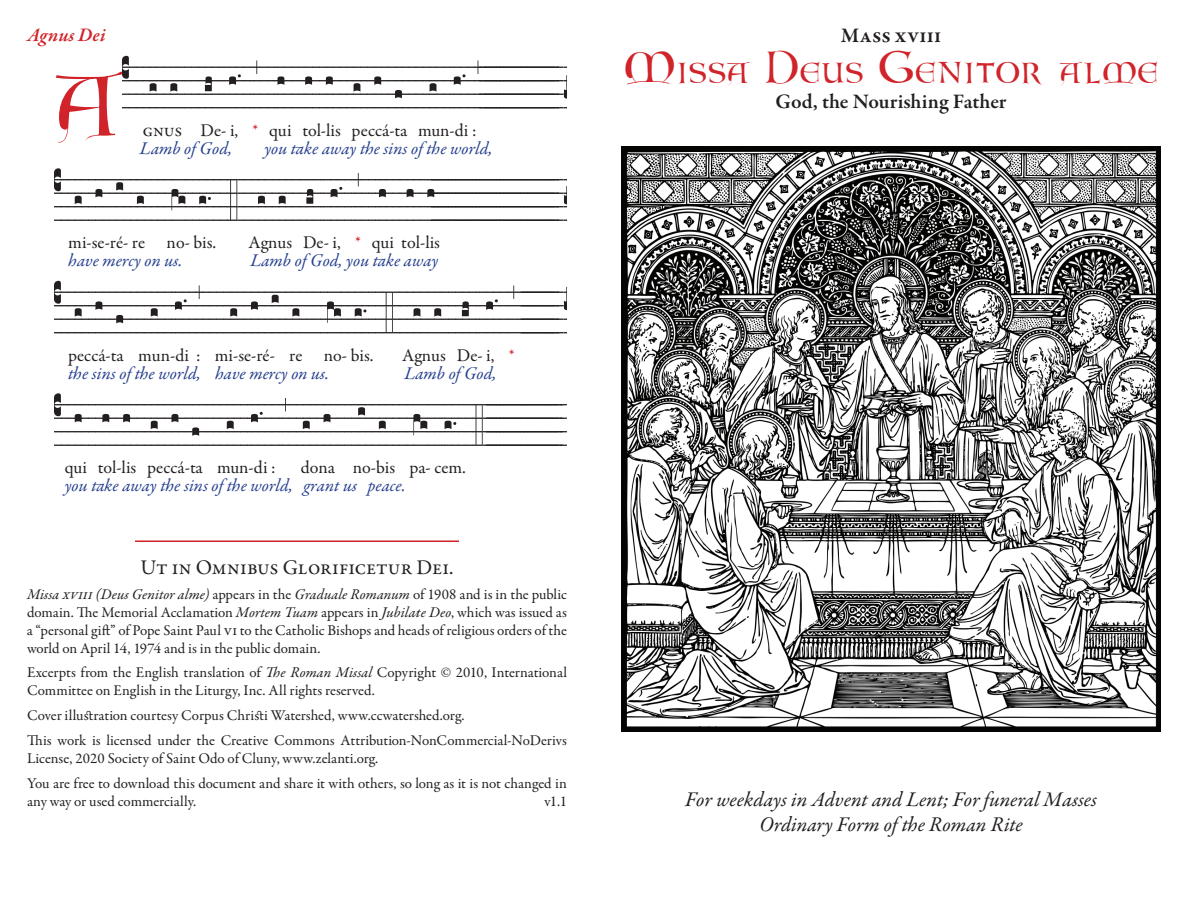
<style>
.page{position:relative;width:1188px;height:918px;background:#fff}
.page>*{position:absolute;margin:0;border:0;box-sizing:border-box;transform-origin:0 0}
.t1{font:54px "Caeciliae Boldstaff";color:#231f20}
.t2{font:45px "Lombardic";letter-spacing:-.005em;color:#d1232a}
.t3{font:italic 21px/25.2px "Garamond Premr Pro";color:#231f20;text-align:center}
.t4{font:600 21px "Garamond Premr Pro";letter-spacing:.005em;color:#231f20}
.t5{font:21px "Garamond Premr Pro";color:#231f20}
.t6{font:italic 600 19.5px "Garamond Premr Pro";letter-spacing:.01em;color:#d1232a}
.t7{font:18px/18px "Garamond Premr Pro";color:#231f20}
.t8{font:italic 18px "Garamond Premr Pro";color:#253f8e}
.t9{font:15px/18px "Garamond Premr Pro";letter-spacing:-.005em;color:#231f20}
.s1{font-family:"Lombardic";font-size:90px;color:#d1232a}
.s2{color:#d1232a}
.s3{font-style:italic;color:#253f8e}
.s4{font-style:italic}
</style>
<div class="page">
<hr style="left:135px;top:540px;width:324px;height:2px;background:#d1232a">
<img style="left:621px;top:147px;width:540px;height:584px">
<h3 class="t6" style="left:27px;top:23px;width:80px">Agnus Dei</h3>
<h1 class="t1" style="left:54px;top:57px;width:515px"><span class="s1">A</span> 7D===4P==4P====45P=-=5P.==-+==-5P===5P==5P===4P==5P==3P====4P==-5P.==+////////////3U</h1>
<p class="t7" style="left:140px;top:121px;width:338px">gnus De- i, <span class="s2">*</span> qui tol-lis peccá-ta mun-di :<br><span class="s3">Lamb of God,</span></p>
<p class="t8" style="left:264px;top:137px;width:230px">you take away the sins of the world,</p>
<h1 class="t1" style="left:54px;top:170px;width:515px">7D==4P==5P==6P==4P====54C==4P.===||===4P==4P===45P=-=5P.==-+==-5P===5P==5P///////////////////4U</h1>
<p class="t7" style="left:68px;top:234px;width:149px">mi-se-ré- re no- bis.</p>
<p class="t7" style="left:249px;top:234px;width:193px">Agnus De- i, <span class="s2">*</span> qui tol-lis</p>
<p class="t8" style="left:68px;top:249px;width:116px">have mercy on us.</p>
<p class="t8" style="left:251px;top:249px;width:189px">Lamb of God, you take away</p>
<h1 class="t1" style="left:54px;top:282px;width:515px">7D==4P==5P==3P====4P==-5P.==+====4P==5P==6P==4P====54C==4P.===||===4P==4P===45P=-=5P.==-+=//////5U</h1>
<p class="t7" style="left:68px;top:346px;width:307px">peccá-ta mun-di : mi-se-ré- re no- bis.</p>
<p class="t7" style="left:402px;top:346px;width:114px">Agnus De- i, <span class="s2">*</span></p>
<p class="t8" style="left:68px;top:362px;width:262px">the sins of the world, have mercy on us.</p>
<p class="t8" style="left:404px;top:362px;width:94px">Lamb of God,</p>
<h1 class="t1" style="left:54px;top:395px;width:514px">7D==5P===5P==5P===4P==5P==3P====4P==-5P.===-+==4P==5P====6P==4P====54C==-4P.===||=///////////</h1>
<p class="t7" style="left:65px;top:459px;width:212px">qui tol-lis peccá-ta mun-di :</p>
<p class="t7" style="left:301px;top:459px;width:167px">dona no-bis pa- cem.</p>
<p class="t8" style="left:65px;top:474px;width:343px">you take away the sins of the world, grant us peace.</p>
<h3 class="t4" style="left:841px;top:23px;width:102px">Mass xviii</h3>
<h2 class="t2" style="left:622px;top:47px;width:539px">Missa Deus Genitor alme</h2>
<h3 class="t4" style="left:776px;top:89px;width:232px">God, the Nourishing Father</h3>
<h3 class="t5" style="left:141px;top:555px;width:314px">Ut in Omnibus Glorificetur Dei.</h3>
<p class="t9" style="left:27px;top:585px;width:542px;text-align:justify"><span class="s4">Missa xviii (Deus Genitor alme)</span> appears in the <span class="s4">Graduale Romanum</span> of 1908 and is in the public domain. The Memorial Acclamation <span class="s4">Mortem Tuam</span> appears in <span class="s4">Jubilate Deo</span>, which was issued as a “personal gift” of Pope Saint Paul vi to the Catholic Bishops and heads of religious orders of the world on April 14, 1974 and is in the public domain.</p>
<p class="t9" style="left:27px;top:664px;width:542px">Excerpts from the English translation of <span class="s4">The Roman Missal</span> Copyright © 2010, International<br>Committee on English in the Liturgy, Inc. All rights reserved.</p>
<p class="t9" style="left:27px;top:703px;width:542px;line-height:24.8px">Cover illustration courtesy Corpus Christi Watershed, www.ccwatershed.org.<br>This work is licensed under the Creative Commons Attribution-NonCommercial-NoDerivs</p>
<p class="t9" style="left:27px;top:746px;width:541px;line-height:24.8px">License, 2020 Society of Saint Odo of Cluny, www.zelanti.org.<br>You are free to download this document and share it with others, so long as it is not changed in</p>
<p class="t9" style="left:27px;top:792px;width:171px">any way or used commercially.</p>
<p class="t9" style="left:544px;top:792px;width:24px">v1.1</p>
<h3 class="t3" style="left:685px;top:788px;width:413px">For weekdays in Advent and Lent; For funeral Masses<br>Ordinary Form of the Roman Rite</h3>
</div>
